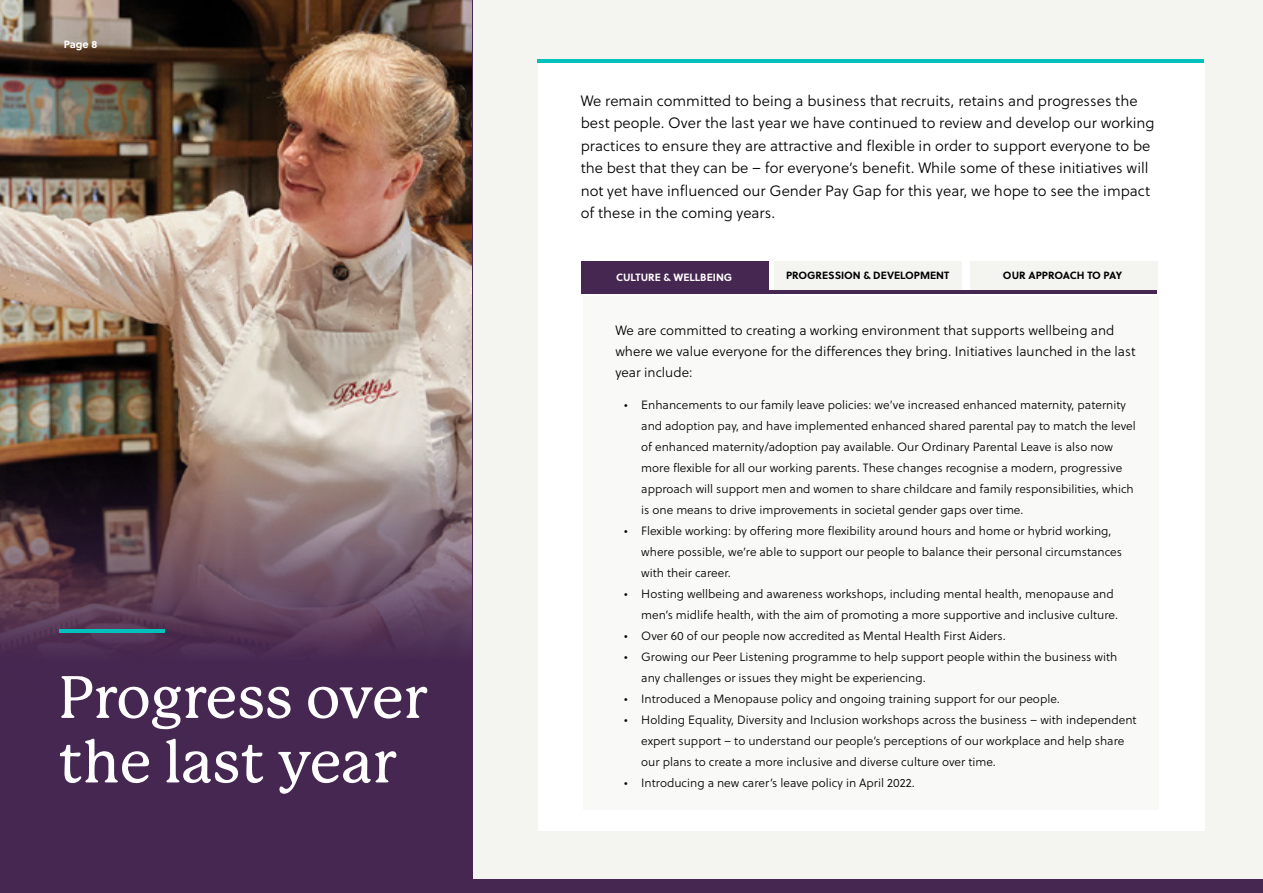
<style>
.page{position:relative;width:1263px;height:893px;background:#fff}
.page>*{position:absolute;margin:0;border:0;box-sizing:border-box;transform-origin:0 0}
.t1{font:500 58.5px/64.5px "P22 Mackinac Pro";color:#fff}
.t2{font:300 15px/22.5px "Soleil";color:#000}
.t3{font:300 13.5px/21px "Soleil";color:#000}
.t4{font:300 12px/21px "Soleil";color:#000}
.t5{font:700 10.5px "Soleil";color:#000}
.t6{font:700 10.5px "Soleil";color:#fff}
</style>
<div class="page">
<div style="left:415px;top:0;width:848px;height:893px;background:#f4f4f0"></div>
<div style="left:538px;top:60px;width:666px;height:771px;background:#fff"></div>
<div style="left:0;top:0;width:472px;height:893px;background:#452751"></div>
<img style="left:0;top:0;width:472px;height:650px">
<hr style="left:537px;top:60px;width:667px;height:3px;background:#00c1bc">
<div style="left:0;top:880px;width:1263px;height:13px;background:#462751"></div>
<div style="left:583px;top:297px;width:576px;height:513px;background:#f9f9f7"></div>
<div style="left:970px;top:261px;width:187px;height:33px;background:#f4f4f0"></div>
<div style="left:581px;top:261px;width:187px;height:33px;background:#462751"></div>
<div style="left:774px;top:261px;width:187px;height:33px;background:#f4f4f0"></div>
<hr style="left:59px;top:629px;width:106px;height:3px;background:#00c1bc">
<hr style="left:582px;top:290px;width:575px;height:4px;background:#462751">
<p class="t6" style="left:64px;top:37px;width:35px">Page 8</p>
<h1 class="t1" style="left:58px;top:666px;width:370px">Progress over the last year</h1>
<p class="t2" style="left:581px;top:89px;width:575px">We remain committed to being a business that recruits, retains and progresses the best people. Over the last year we have continued to review and develop our working practices to ensure they are attractive and flexible in order to support everyone to be the best that they can be – for everyone’s benefit. While some of these initiatives will not yet have influenced our Gender Pay Gap for this year, we hope to see the impact of these in the coming years.</p>
<p class="t6" style="left:616px;top:269px;width:118px">CULTURE &amp; WELLBEING</p>
<p class="t5" style="left:786px;top:267px;width:165px">PROGRESSION &amp; DEVELOPMENT</p>
<p class="t5" style="left:1003px;top:267px;width:121px">OUR APPROACH TO PAY</p>
<p class="t3" style="left:615px;top:320px;width:522px">We are committed to creating a working environment that supports wellbeing and where we value everyone for the differences they bring. Initiatives launched in the last year include:</p>
<p class="t4" style="left:641px;top:394px;width:496px;text-indent:-17px">• Enhancements to our family leave policies: we’ve increased enhanced maternity, paternity and adoption pay, and have implemented enhanced shared parental pay to match the level of enhanced maternity/adoption pay available. Our Ordinary Parental Leave is also now more flexible for all our working parents. These changes recognise a modern, progressive approach will support men and women to share childcare and family responsibilities, which is one means to drive improvements in societal gender gaps over time.</p>
<p class="t4" style="left:641px;top:520px;width:482px;text-indent:-17px">• Flexible working: by offering more flexibility around hours and home or hybrid working, where possible, we’re able to support our people to balance their personal circumstances with their career.</p>
<p class="t4" style="left:641px;top:583px;width:478px;text-indent:-17px">• Hosting wellbeing and awareness workshops, including mental health, menopause and men’s midlife health, with the aim of promoting a more supportive and inclusive culture.</p>
<p class="t4" style="left:624px;top:625px;width:383px">• Over 60 of our people now accredited as Mental Health First Aiders.</p>
<p class="t4" style="left:641px;top:646px;width:478px;text-indent:-17px">• Growing our Peer Listening programme to help support people within the business with any challenges or issues they might be experiencing.</p>
<p class="t4" style="left:624px;top:688px;width:437px">• Introduced a Menopause policy and ongoing training support for our people.</p>
<p class="t4" style="left:641px;top:709px;width:497px;text-indent:-17px">• Holding Equality, Diversity and Inclusion workshops across the business – with independent expert support – to understand our people’s perceptions of our workplace and help share our plans to create a more inclusive and diverse culture over time.</p>
<p class="t4" style="left:624px;top:772px;width:292px">• Introducing a new carer’s leave policy in April 2022.</p>
</div>
